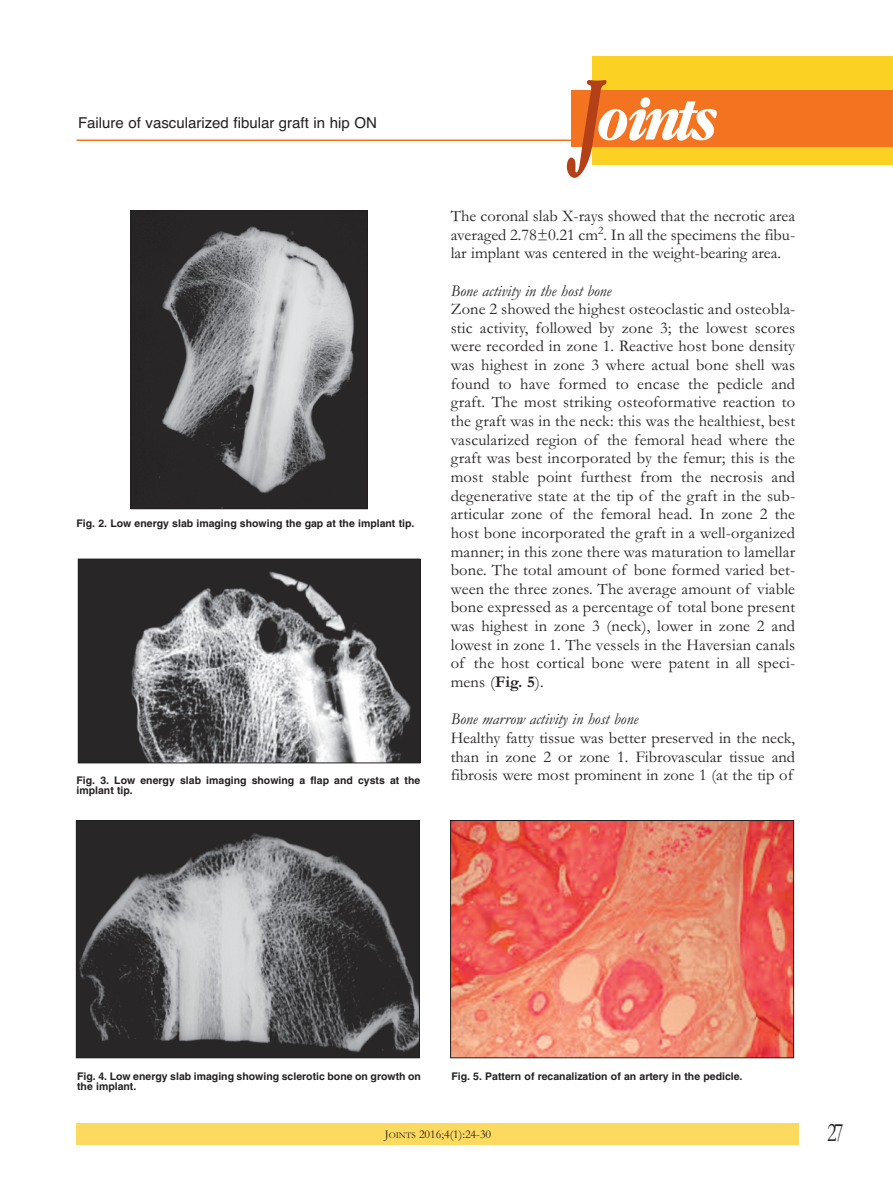
<style>
.page{position:relative;width:893px;height:1191px;background:#fff}
.page>*{position:absolute;margin:0;border:0;box-sizing:border-box;transform-origin:0 0}
.t1{font:italic 700 55.8px "Garamond Cond";letter-spacing:-.085em;color:#fff}
.t2{font:27px "Garamond";color:#231f20;scale:.75 1}
.t3{font:16.5px/18.6px "Garamond";color:#231f20;text-align:justify}
.t4{font:italic 16.5px "Garamond";color:#231f20}
.t5{font:15px "Helvetica";color:#231f20}
.t6{font:12px "Garamond";color:#231f20}
.t7{font:700 10.5px/10.5px "Helvetica";color:#231f20}
.s1{font-size:99.9px;color:#b44018}
.s2{font-weight:700}
.s3{font-size:9px}
</style>
<div class="page">
<div style="left:77px;top:1123px;width:722px;height:22px;background:#fcd95f"></div>
<hr style="left:77px;top:139px;width:640px;height:2px;background:#f47321">
<div style="left:592px;top:56px;width:301px;height:108px;background:#fbd124"></div>
<div style="left:571px;top:91px;width:322px;height:56px;background:#f47321"></div>
<img style="left:133px;top:212px;width:233px;height:295px">
<div style="left:131px;top:210px;width:237px;height:299px;border:1px solid #231f20"></div>
<img style="left:80px;top:561px;width:338px;height:200px">
<div style="left:78px;top:559px;width:342px;height:204px;border:1px solid #231f20"></div>
<img style="left:78px;top:822px;width:340px;height:234px">
<div style="left:76px;top:820px;width:344px;height:238px;border:1px solid #231f20"></div>
<img style="left:452px;top:822px;width:340px;height:234px">
<div style="left:450px;top:820px;width:344px;height:238px;border:1px solid #231f20"></div>
<p class="t5" style="left:78px;top:114px;width:300px">Failure of vascularized fibular graft in hip ON</p>
<p class="t7" style="left:77px;top:519px;width:339px">Fig. 2. Low energy slab imaging showing the gap at the implant tip.</p>
<p class="t7" style="left:77px;top:775px;width:345px">Fig. 3. Low energy slab imaging showing a flap and cysts at the implant tip.</p>
<h1 class="t1" style="left:574px;top:88px;width:140px"><span class="s1">J</span>oints</h1>
<p class="t3" style="left:451px;top:206px;width:346px">the coronal slab X-rays showed that the necrotic area averaged 2.78±0.21 cm<sup>2</sup>. in all the specimens the fibu&shy;lar implant was centered in the weight-bearing area.</p>
<p class="t4" style="left:451px;top:280px;width:162px">Bone activity in the host bone</p>
<p class="t3" style="left:451px;top:299px;width:346px">Zone 2 showed the highest osteoclastic and osteobla&shy;stic activity, followed by zone 3; the lowest scores were recorded in zone 1. Reactive host bone density was highest in zone 3 where actual bone shell was found to have formed to encase the pedicle and graft. the most striking osteoformative reaction to the graft was in the neck: this was the healthiest, best vascularized region of the femoral head where the graft was best incorporated by the femur; this is the most stable point furthest from the necrosis and degenerative state at the tip of the graft in the sub&shy;articular zone of the femoral head. in zone 2 the host bone incorporated the graft in a well-organized manner; in this zone there was maturation to lamellar bone. the total amount of bone formed varied bet&shy;ween the three zones. the average amount of viable bone expressed as a percentage of total bone present was highest in zone 3 (neck), lower in zone 2 and lowest in zone 1. the vessels in the Haversian canals of the host cortical bone were patent in all speci&shy;mens (<span class="s2">Fig. 5</span>).</p>
<p class="t4" style="left:451px;top:709px;width:189px">Bone marrow activity in host bone</p>
<p class="t3" style="left:451px;top:728px;width:346px">Healthy fatty tissue was better preserved in the neck, than in zone 2 or zone 1. Fibrovascular tissue and fibrosis were most prominent in zone 1 (at the tip of</p>
<p class="t7" style="left:77px;top:1071px;width:345px">Fig. 4. Low energy slab imaging showing sclerotic bone on growth on the implant.</p>
<p class="t7" style="left:451px;top:1071px;width:293px">Fig. 5. Pattern of recanalization of an artery in the pedicle.</p>
<p class="t6" style="left:385px;top:1126px;width:108px">J<span class="s3">oints</span> 2016;4(1):24-30</p>
<h2 class="t2" style="left:827px;top:1116px;width:24px">27</h2>
</div>
